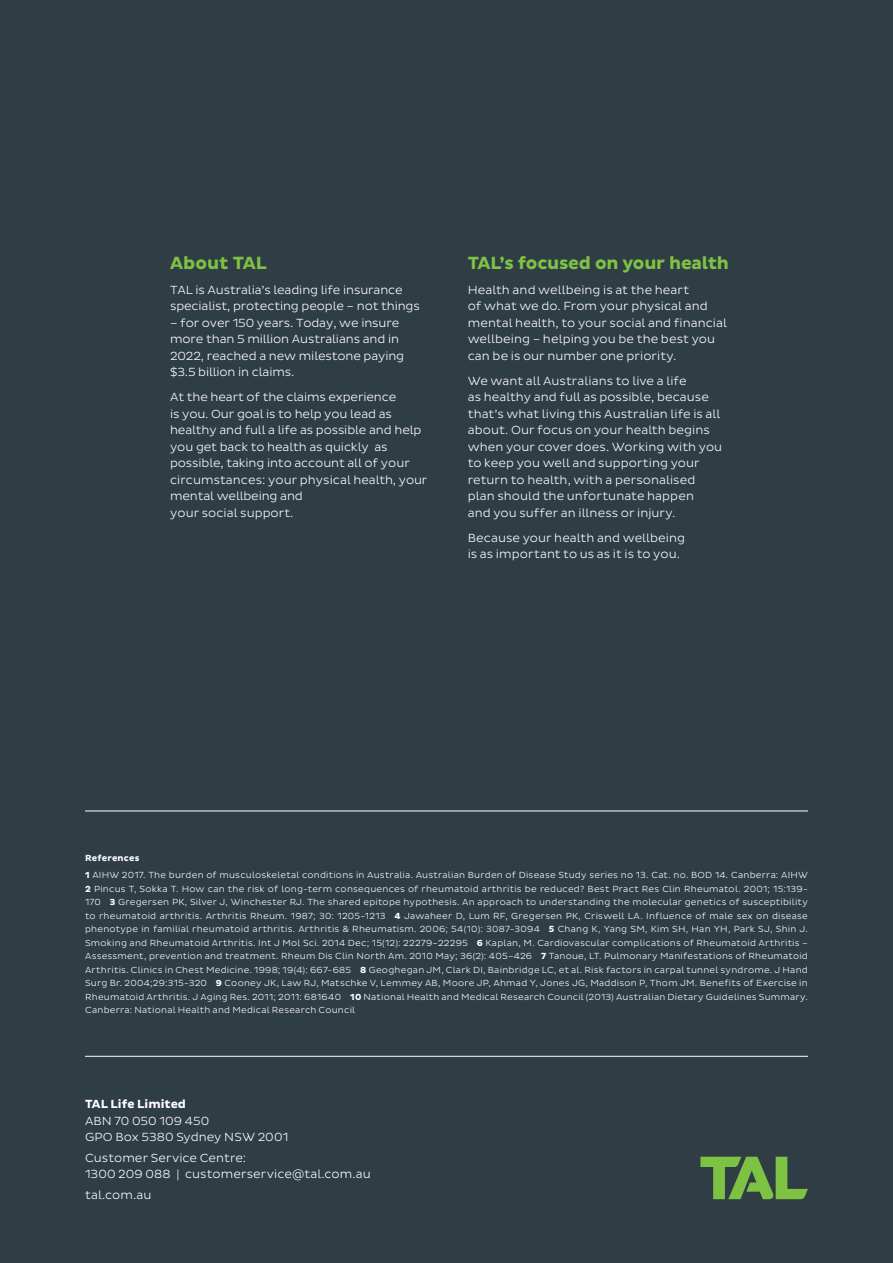
<style>
.page{position:relative;width:893px;height:1263px;background:#2f3d45}
.page>*{position:absolute;margin:0;border:0;box-sizing:border-box;transform-origin:0 0}
.H3{font:700 18px "Pluto Sans";letter-spacing:-.01em;color:#7ec243}
.Body{font:700 18px "Pluto Sans";color:#7ec243}
.Body-2{font:300 12px/16.5px "Pluto Sans";color:#fff}
.Important_Info{font:300 9px/13.5px "Pluto Sans";letter-spacing:.025em;color:#fff;text-align:justify}
.Important_Info-2{font:700 9px "Pluto Sans";letter-spacing:.025em;color:#fff}
.s1{font-weight:700}
</style>
<div class="page">
<hr style="left:85px;top:1056px;width:723px;height:1px;background:#fff">
<svg style="left:700px;top:1157px;width:108px;height:42px"></svg>
<hr style="left:85px;top:810px;width:723px;height:1px;background:#fff">
<p class="Body" style="left:170px;top:252px;width:98px">About TAL</p>
<p class="Body-2" style="left:170px;top:281px;width:251px">TAL is Australia’s leading life insurance specialist, protecting people – not things</p>
<p class="Body-2" style="left:170px;top:314px;width:236px">– for over 150 years. Today, we insure more than 5 million Australians and in 2022, reached a new milestone paying $3.5 billion in claims.</p>
<p class="Body-2" style="left:170px;top:389px;width:259px">At the heart of the claims experience<br>is you. Our goal is to help you lead as healthy and full a life as possible and help you get back to health as quickly as possible, taking into account all of your circumstances: your physical health, your mental wellbeing and<br>your social support.</p>
<p class="H3" style="left:468px;top:252px;width:263px">TAL’s focused on your health</p>
<p class="Body-2" style="left:468px;top:281px;width:261px">Health and wellbeing is at the heart<br>of what we do. From your physical and mental health, to your social and financial wellbeing – helping you be the best you can be is our number one priority.</p>
<p class="Body-2" style="left:468px;top:372px;width:256px">We want all Australians to live a life<br>as healthy and full as possible, because that’s what living this Australian life is all about. Our focus on your health begins when your cover does. Working with you to keep you well and supporting your return to health, with a personalised plan should the unfortunate happen<br>and you suffer an illness or injury.</p>
<p class="Body-2" style="left:468px;top:529px;width:219px">Because your health and wellbeing is as important to us as it is to you.</p>
<p class="Important_Info-2" style="left:85px;top:852px;width:56px">References</p>
<p class="Important_Info" style="left:85px;top:869px;width:724px"><span class="s1">1</span> AIHW 2017. The burden of musculoskeletal conditions in Australia. Australian Burden of Disease Study series no 13. Cat. no. BOD 14. Canberra: AIHW <span class="s1">2</span> Pincus T, Sokka T. How can the risk of long-term consequences of rheumatoid arthritis be reduced? Best Pract Res Clin Rheumatol. 2001; 15:139- 170 <span class="s1">3</span> Gregersen PK, Silver J, Winchester RJ. The shared epitope hypothesis. An approach to understanding the molecular genetics of susceptibility to rheumatoid arthritis. Arthritis Rheum. 1987; 30: 1205-1213 <span class="s1">4</span> Jawaheer D, Lum RF, Gregersen PK, Criswell LA. Influence of male sex on disease phenotype in familial rheumatoid arthritis. Arthritis &amp; Rheumatism. 2006; 54(10): 3087-3094 <span class="s1">5</span> Chang K, Yang SM, Kim SH, Han YH, Park SJ, Shin J.<br>Smoking and Rheumatoid Arthritis. Int J Mol Sci. 2014 Dec; 15(12): 22279–22295 <span class="s1">6</span> Kaplan, M. Cardiovascular complications of Rheumatoid Arthritis – Assessment, prevention and treatment. Rheum Dis Clin North Am. 2010 May; 36(2): 405–426 <span class="s1">7</span> Tanoue, LT. Pulmonary Manifestations of Rheumatoid Arthritis. Clinics in Chest Medicine. 1998; 19(4): 667-685 <span class="s1">8</span> Geoghegan JM, Clark DI, Bainbridge LC, et al. Risk factors in carpal tunnel syndrome. J Hand Surg Br. 2004;29:315-320 <span class="s1">9</span> Cooney JK, Law RJ, Matschke V, Lemmey AB, Moore JP, Ahmad Y, Jones JG, Maddison P, Thom JM. Benefits of Exercise in Rheumatoid Arthritis. J Aging Res. 2011; 2011: 681640 <span class="s1">10</span> National Health and Medical Research Council (2013) Australian Dietary Guidelines Summary.<br>Canberra: National Health and Medical Research Council</p>
<p class="Body-2" style="left:85px;top:1096px;width:205px"><span class="s1">TAL Life Limited<br></span>ABN 70 050 109 450<br>GPO Box 5380 Sydney NSW 2001</p>
<p class="Body-2" style="left:85px;top:1150px;width:287px">Customer Service Centre:<br>1300 209 088 | customerservice@tal.com.au</p>
<p class="Body-2" style="left:85px;top:1187px;width:68px">tal.com.au</p>
</div>
